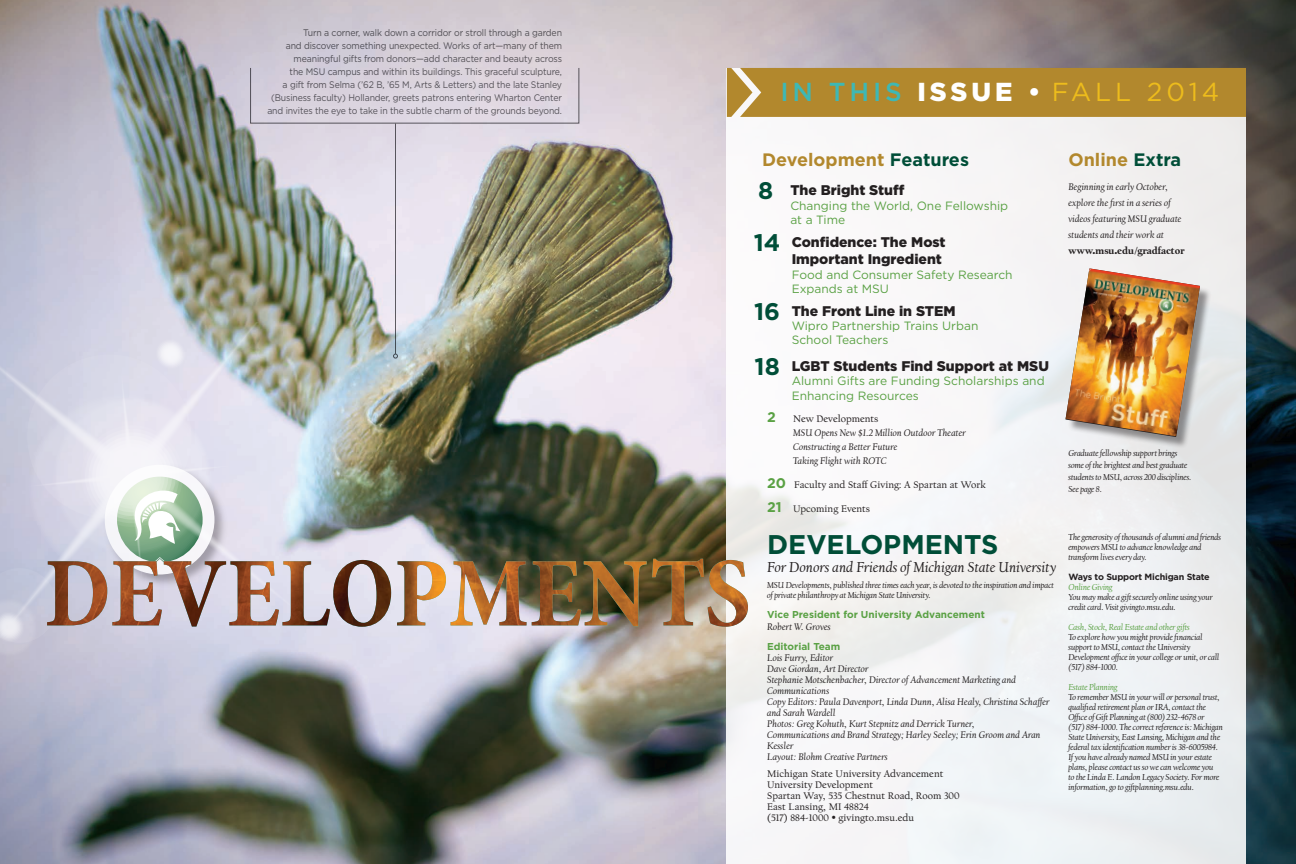
<style>
.page{position:relative;width:1296px;height:864px;background:#fff}
.page>*{position:absolute;margin:0;border:0;box-sizing:border-box;transform-origin:0 0}
.t1{font:700 27px "Gotham";color:#004e38}
.t2{font:26px "Gotham";letter-spacing:.15em;color:#edbc1c}
.t3{font:700 24px "Gotham";color:#004e38}
.t4{font:700 18px "Gotham";color:#b2882d}
.t5{font:italic 15px "Californian FB Text";color:#231f20}
.t6{font:900 14px/16.8px "Gotham";color:#231f20}
.t7{font:700 14px "Gotham";color:#5aa144}
.t8{font:12px/14.4px "Gotham";color:#5aa144}
.t9{font:italic 10px/11px "Californian FB Text";color:#231f20}
.t10{font:10px/11px "Californian FB Text";color:#231f20}
.t11{font:700 10px "Gotham";color:#5aa144}
.t12{font:9.5px/13px "Gotham";letter-spacing:-.015em;color:#636366;text-align:right;scale:.92 1}
.t13{font:italic 9px/10px "Californian FB Text";letter-spacing:-.02em;color:#231f20}
.t14{font:italic 9px "Californian FB Text";letter-spacing:-.02em;color:#5aa144}
.t15{font:700 9px "Gotham";letter-spacing:-.02em;color:#231f20}
.s1{font-weight:500;color:#3eb8b5}
.s2{font-weight:900;color:#fff}
.s3{font-weight:700;color:#fff}
.s4{color:#004e38}
.s5{font-style:normal}
.s6{font-family:"Gotham";font-weight:700;font-size:14px;color:#5aa144}
.s7{font-weight:900;font-style:normal}
</style>
<div class="page">
<img style="left:0;top:0;width:1296px;height:864px">
<svg style="left:0;top:659px;width:291px;height:18px;background:#b5b8c9"></svg>
<svg style="left:0;top:322px;width:291px;height:320px;background:#c9cbd0"></svg>
<svg style="left:0;top:328px;width:279px;height:231px;background:#c9ccd3"></svg>
<svg style="left:1px;top:346px;width:261px;height:213px;background:#d1d3de"></svg>
<svg style="left:14px;top:358px;width:235px;height:201px;background:#d7d8e5"></svg>
<svg style="left:24px;top:368px;width:215px;height:191px;background:#dfddeb"></svg>
<svg style="left:0;top:378px;width:229px;height:280px;background:#c9ced8"></svg>
<svg style="left:27px;top:355px;width:164px;height:164px"></svg>
<div style="left:727px;top:68px;width:519px;height:796px;background:linear-gradient(to right,#fbf9fa,#eaecee)"></div>
<div style="left:727px;top:68px;width:519px;height:49px;background:#b2882d"></div>
<div style="left:1067px;top:270px;width:145px;height:179px;background:#231f20;opacity:.46"></div>
<img style="left:1066px;top:268px;width:134px;height:168px">
<svg style="left:47px;top:559px;width:235px;height:68px;background:#b79d9a"></svg>
<img style="left:282px;top:559px;width:466px;height:68px">
<hr style="left:395px;top:124px;width:1px;height:230px;background:#636366">
<svg style="left:393px;top:354px;width:5px;height:5px"></svg>
<div style="left:250px;top:67px;width:329px;height:57px;border:1px solid #636366"></div>
<p class="t12" style="left:267px;top:26px;width:322px">Turn a corner, walk down a corridor or stroll through a garden<br>and discover something unexpected. Works of art—many of them meaningful gifts from donors—add character and beauty across<br>the MSU campus and within its buildings. This graceful sculpture,<br>a gift from Selma (’62 B, ’65 M, Arts &amp; Letters) and the late Stanley (Business faculty) Hollander, greets patrons entering Wharton Center and invites the eye to take in the subtle charm of the grounds beyond.</p>
<p class="t2" style="left:780px;top:75px;width:440px"><span class="s1">IN THIS</span> <span class="s2">ISSUE</span> <span class="s3">•</span> FALL 2014</p>
<p class="t4" style="left:762px;top:148px;width:208px">Development <span class="s4">Features</span></p>
<p class="t4" style="left:1068px;top:148px;width:114px">Online <span class="s4">Extra</span></p>
<p class="t3" style="left:758px;top:175px;width:17px">8</p>
<p class="t6" style="left:790px;top:182px;width:116px">The Bright Stuff</p>
<p class="t8" style="left:790px;top:198px;width:219px">Changing the World, One Fellowship at a Time</p>
<p class="t3" style="left:754px;top:227px;width:28px">14</p>
<p class="t6" style="left:792px;top:234px;width:155px">Confidence: The Most<br>Important Ingredient</p>
<p class="t8" style="left:792px;top:267px;width:222px">Food and Consumer Safety Research<br>Expands at MSU</p>
<p class="t3" style="left:754px;top:296px;width:28px">16</p>
<p class="t6" style="left:792px;top:302px;width:165px">The Front Line in STEM</p>
<p class="t8" style="left:792px;top:318px;width:188px">Wipro Partnership Trains Urban<br>School Teachers</p>
<p class="t3" style="left:755px;top:351px;width:27px">18</p>
<p class="t6" style="left:792px;top:357px;width:259px">LGBT Students Find Support at MSU</p>
<p class="t8" style="left:792px;top:373px;width:254px">Alumni Gifts are Funding Scholarships and<br>Enhancing Resources</p>
<p class="t7" style="left:767px;top:408px;width:10px">2</p>
<p class="t9" style="left:793px;top:412px;width:174px;line-height:14px"><span class="s5">New Developments<br></span>MSU Opens New $1.2 Million Outdoor Theater</p>
<p class="t9" style="left:793px;top:441px;width:106px">Constructing a Better Future</p>
<p class="t9" style="left:793px;top:455px;width:95px">Taking Flight with ROTC</p>
<p class="t10" style="left:767px;top:479px;width:220px"><span class="s6">20</span> Faculty and Staff Giving: A Spartan at Work</p>
<p class="t10" style="left:767px;top:503px;width:105px"><span class="s6">21</span> Upcoming Events</p>
<p class="t1" style="left:767px;top:527px;width:233px">DEVELOPMENTS</p>
<p class="t5" style="left:767px;top:558px;width:291px">For Donors and Friends of Michigan State University</p>
<p class="t13" style="left:767px;top:580px;width:288px">MSU Developments, published three times each year, is devoted to the inspiration and impact of private philanthropy at Michigan State University.</p>
<p class="t11" style="left:767px;top:608px;width:219px">Vice President for University Advancement</p>
<p class="t9" style="left:767px;top:622px;width:65px">Robert W. Groves</p>
<p class="t11" style="left:767px;top:640px;width:75px">Editorial Team</p>
<p class="t9" style="left:767px;top:653px;width:68px">Lois Furry, Editor</p>
<p class="t9" style="left:767px;top:664px;width:250px">Dave Giordan, Art Director<br>Stephanie Motschenbacher, Director of Advancement Marketing and<br>Communications</p>
<p class="t9" style="left:767px;top:697px;width:284px">Copy Editors: Paula Davenport, Linda Dunn, Alisa Healy, Christina Schaffer</p>
<p class="t9" style="left:767px;top:708px;width:70px">and Sarah Wardell</p>
<p class="t9" style="left:767px;top:719px;width:275px">Photos: Greg Kohuth, Kurt Stepnitz and Derrick Turner,<br>Communications and Brand Strategy; Harley Seeley; Erin Groom and Aran<br>Kessler</p>
<p class="t9" style="left:767px;top:752px;width:122px">Layout: Blohm Creative Partners</p>
<p class="t10" style="left:767px;top:769px;width:178px">Michigan State University Advancement<br>University Development</p>
<p class="t10" style="left:767px;top:791px;width:194px">Spartan Way, 535 Chestnut Road, Room 300</p>
<p class="t10" style="left:767px;top:802px;width:103px">East Lansing, MI 48824</p>
<p class="t10" style="left:767px;top:813px;width:148px">(517) 884-1000 <sup>•</sup> givingto.msu.edu</p>
<p class="t9" style="left:1068px;top:179px;width:118px;line-height:16px">Beginning in early October, explore the first in a series of videos featuring MSU graduate students and their work at <span class="s7">www.msu.edu/gradfactor</span></p>
<p class="t13" style="left:1068px;top:447px;width:125px;line-height:12px">Graduate fellowship support brings some of the brightest and best graduate students to MSU, across 200 disciplines.</p>
<p class="t13" style="left:1068px;top:484px;width:35px">See page 8.</p>
<p class="t13" style="left:1068px;top:533px;width:154px">The generosity of thousands of alumni and friends empowers MSU to advance knowledge and transform lives every day.</p>
<p class="t15" style="left:1068px;top:571px;width:143px">Ways to Support Michigan State</p>
<p class="t14" style="left:1068px;top:582px;width:46px">Online Giving</p>
<p class="t13" style="left:1068px;top:593px;width:146px">You may make a gift securely online using your credit card. Visit givingto.msu.edu.</p>
<p class="t14" style="left:1068px;top:622px;width:123px">Cash, Stock, Real Estate and other gifts</p>
<p class="t13" style="left:1068px;top:633px;width:153px">To explore how you might provide financial support to MSU, contact the University Development office in your college or unit, or call (517) 884-1000.</p>
<p class="t14" style="left:1068px;top:682px;width:51px">Estate Planning</p>
<p class="t13" style="left:1068px;top:693px;width:153px">To remember MSU in your will or personal trust, qualified retirement plan or IRA, contact the<br>Office of Gift Planning at (800) 232-4678 or</p>
<p class="t13" style="left:1068px;top:723px;width:156px">(517) 884-1000. The correct reference is: Michigan State University, East Lansing, Michigan and the federal tax identification number is 38-6005984.<br>If you have already named MSU in your estate plans, please contact us so we can welcome you<br>to the Linda E. Landon Legacy Society. For more information, go to giftplanning.msu.edu.</p>
</div>
